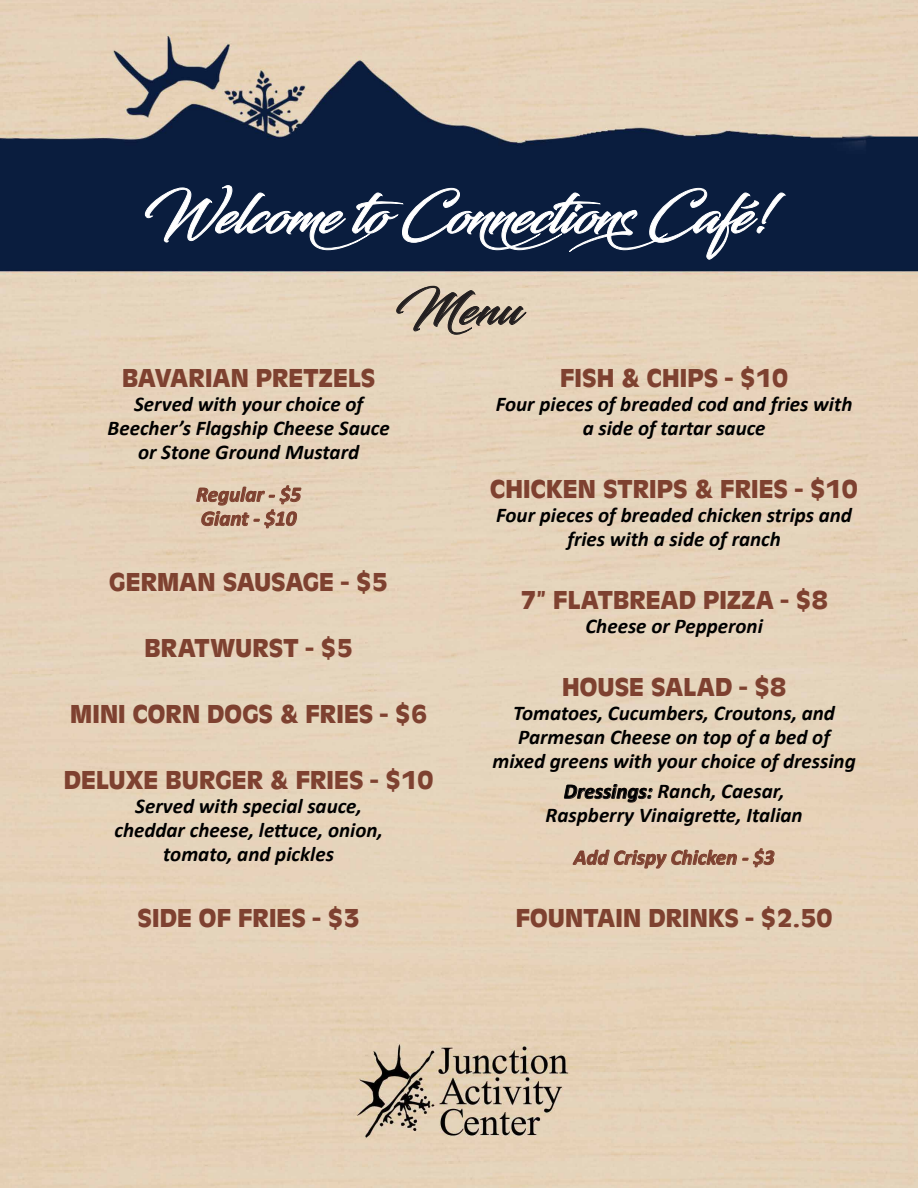
<style>
.page{position:relative;width:918px;height:1188px;background:#fff}
.page>*{position:absolute;margin:0;border:0;box-sizing:border-box;transform-origin:0 0}
.t1{font:54px "Blacksword";color:#fff}
.t2{font:45px "Blacksword";color:#231f20}
.t3{font:700 27px "Antique Oli";letter-spacing:.005em;color:#7e4130}
.t4{font:italic 700 21px/24px "Calibri";color:#000;text-align:center}
.t5{font:italic 700 21px "Calibri";color:#7e4130}
</style>
<div class="page">
<img style="left:0;top:0;width:918px;height:1188px">
<svg style="left:196px;top:481px;width:106px;height:51px;background:#d3b8a1"></svg>
<svg style="left:564px;top:784px;width:89px;height:18px;background:#ae9f8c"></svg>
<svg style="left:572px;top:842px;width:203px;height:30px;background:#d5bba3"></svg>
<svg style="left:145px;top:185px;width:640px;height:84px;background:#223350"></svg>
<svg style="left:396px;top:286px;width:130px;height:49px;background:#c8b9a4"></svg>
<p class="t1" style="left:144px;top:182px;width:632px">Welcome to ConnectionsCafé!</p>
<p class="t2" style="left:395px;top:282px;width:128px">Menu</p>
<p class="t3" style="left:122px;top:363px;width:255px">BAVARIAN PRETZELS</p>
<p class="t4" style="left:134px;top:392px;width:230px">Served with your choice of</p>
<p class="t4" style="left:108px;top:416px;width:284px">Beecher’s Flagship Cheese Sauce</p>
<p class="t4" style="left:138px;top:440px;width:223px">or Stone Ground Mustard</p>
<p class="t5" style="left:196px;top:480px;width:106px">Regular - $5</p>
<p class="t5" style="left:201px;top:504px;width:97px">Giant - $10</p>
<p class="t3" style="left:109px;top:567px;width:280px">GERMAN SAUSAGE - $5</p>
<p class="t3" style="left:145px;top:633px;width:210px">BRATWURST - $5</p>
<p class="t3" style="left:70px;top:699px;width:358px">MINI CORN DOGS &amp; FRIES - $6</p>
<p class="t3" style="left:64px;top:765px;width:371px">DELUXE BURGER &amp; FRIES - $10</p>
<p class="t4" style="left:135px;top:794px;width:228px">Served with special sauce,</p>
<p class="t4" style="left:114px;top:818px;width:270px">cheddar cheese, lettuce, onion,</p>
<p class="t4" style="left:163px;top:842px;width:172px">tomato, and pickles</p>
<p class="t3" style="left:138px;top:903px;width:224px">SIDE OF FRIES - $3</p>
<p class="t3" style="left:560px;top:363px;width:230px">FISH &amp; CHIPS - $10</p>
<p class="t4" style="left:496px;top:392px;width:358px">Four pieces of breaded cod and fries with a side of tartar sauce</p>
<p class="t3" style="left:490px;top:474px;width:369px">CHICKEN STRIPS &amp; FRIES - $10</p>
<p class="t4" style="left:496px;top:503px;width:357px">Four pieces of breaded chicken strips and fries with a side of ranch</p>
<p class="t3" style="left:521px;top:585px;width:309px">7” FLATBREAD PIZZA - $8</p>
<p class="t4" style="left:585px;top:614px;width:179px">Cheese or Pepperoni</p>
<p class="t3" style="left:562px;top:672px;width:226px">HOUSE SALAD - $8</p>
<p class="t4" style="left:513px;top:701px;width:323px">Tomatoes, Cucumbers, Croutons, and</p>
<p class="t4" style="left:518px;top:725px;width:313px">Parmesan Cheese on top of a bed of</p>
<p class="t4" style="left:493px;top:749px;width:365px">mixed greens with your choice of dressing</p>
<p class="t4" style="left:564px;top:779px;width:222px">Dressings: Ranch, Caesar,</p>
<p class="t4" style="left:546px;top:803px;width:259px">Raspberry Vinaigrette, Italian</p>
<p class="t5" style="left:574px;top:843px;width:202px">Add Crispy Chicken - $3</p>
<p class="t3" style="left:516px;top:903px;width:318px">FOUNTAIN DRINKS - $2.50</p>
</div>
